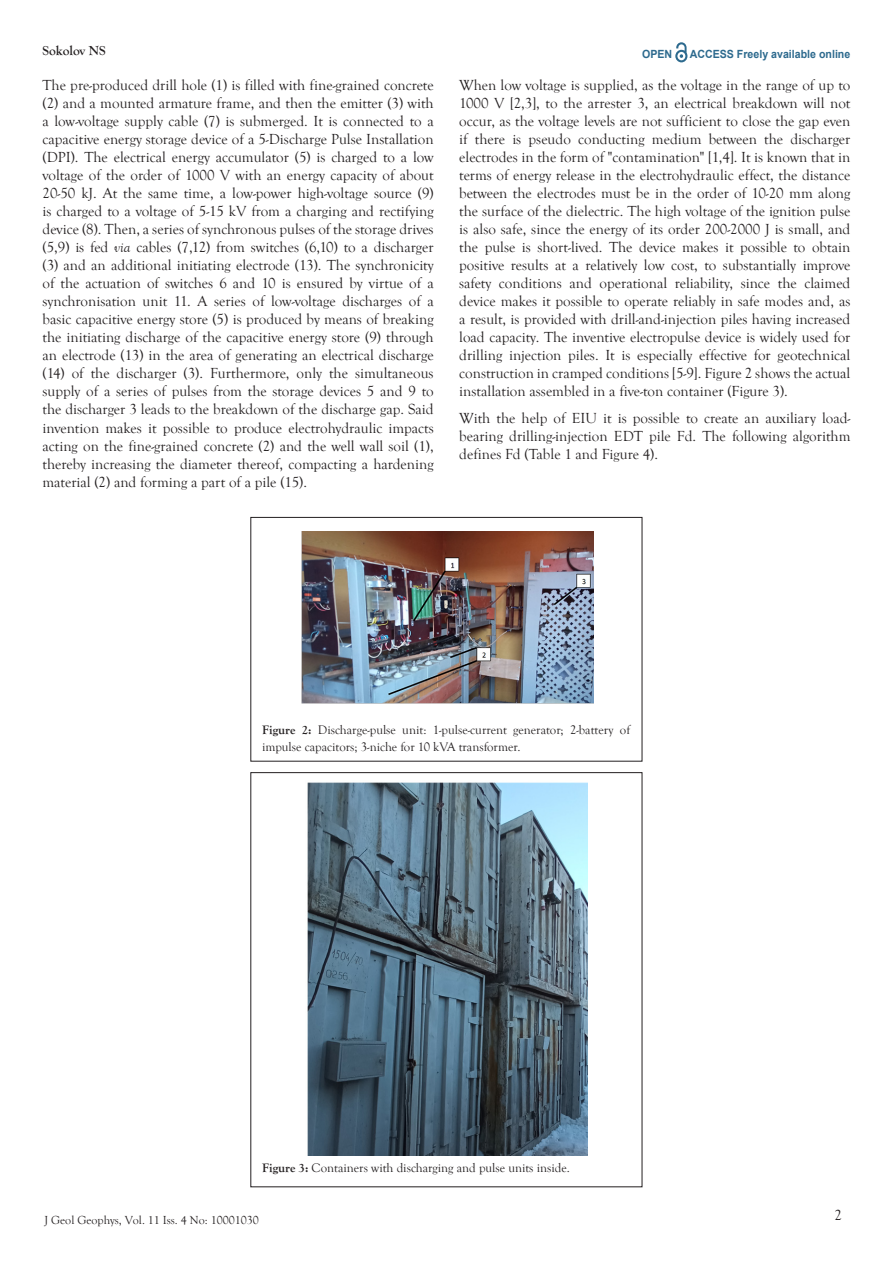
<style>
.page{position:relative;width:893px;height:1263px;background:#fff}
.page>*{position:absolute;margin:0;border:0;box-sizing:border-box;transform-origin:0 0}
.t1{font:15px/18px "Goudy Old Style T";color:#231f20;text-align:justify}
.t2{font:700 13.5px "Goudy Old Style T";color:#231f20}
.t3{font:12.75px/16.2px "Goudy Old Style T";color:#231f20}
.t4{font:12px "Goudy Old Style T";color:#231f20}
.t5{font:700 11.25px "Arial";color:#2d6a8e;scale:.94 1}
.s1{font-style:italic}
.s2{font-weight:700}
</style>
<div class="page">
<svg style="left:675px;top:43px;width:12px;height:19px"></svg>
<div style="left:251px;top:517px;width:391px;height:244px;border:1px solid #231f20"></div>
<img style="left:302px;top:531px;width:291px;height:173px">
<img style="left:307px;top:782px;width:280px;height:373px">
<p class="t2" style="left:43px;top:43px;width:65px">Sokolov NS</p>
<p class="t5" style="left:642px;top:47px;width:34px">OPEN</p>
<p class="t5" style="left:690px;top:46px;width:172px">ACCESS Freely available online</p>
<p class="t1" style="left:43px;top:77px;width:393px">The pre-produced drill hole (1) is filled with fine-grained concrete (2) and a mounted armature frame, and then the emitter (3) with a low-voltage supply cable (7) is submerged. It is connected to a capacitive energy storage device of a 5-Discharge Pulse Installation (DPI). The electrical energy accumulator (5) is charged to a low voltage of the order of 1000 V with an energy capacity of about 20-50 kJ. At the same time, a low-power high-voltage source (9) is charged to a voltage of 5-15 kV from a charging and rectifying device (8). Then, a series of synchronous pulses of the storage drives (5,9) is fed <span class="s1">via</span> cables (7,12) from switches (6,10) to a discharger (3) and an additional initiating electrode (13). The synchronicity of the actuation of switches 6 and 10 is ensured by virtue of a synchronisation unit 11. A series of low-voltage discharges of a basic capacitive energy store (5) is produced by means of breaking the initiating discharge of the capacitive energy store (9) through an electrode (13) in the area of generating an electrical discharge (14) of the discharger (3). Furthermore, only the simultaneous supply of a series of pulses from the storage devices 5 and 9 to the discharger 3 leads to the breakdown of the discharge gap. Said invention makes it possible to produce electrohydraulic impacts acting on the fine-grained concrete (2) and the well wall soil (1), thereby increasing the diameter thereof, compacting a hardening material (2) and forming a part of a pile (15).</p>
<p class="t1" style="left:459px;top:77px;width:393px">When low voltage is supplied, as the voltage in the range of up to 1000 V [2,3], to the arrester 3, an electrical breakdown will not occur, as the voltage levels are not sufficient to close the gap even if there is pseudo conducting medium between the discharger electrodes in the form of "contamination" [1,4]. It is known that in terms of energy release in the electrohydraulic effect, the distance between the electrodes must be in the order of 10-20 mm along the surface of the dielectric. The high voltage of the ignition pulse is also safe, since the energy of its order 200-2000 J is small, and the pulse is short-lived. The device makes it possible to obtain positive results at a relatively low cost, to substantially improve safety conditions and operational reliability, since the claimed device makes it possible to operate reliably in safe modes and, as a result, is provided with drill-and-injection piles having increased load capacity. The inventive electropulse device is widely used for drilling injection piles. It is especially effective for geotechnical construction in cramped conditions [5-9]. Figure 2 shows the actual installation assembled in a five-ton container (Figure 3).</p>
<p class="t1" style="left:459px;top:409px;width:393px">With the help of EIU it is possible to create an auxiliary load&shy;bearing drilling-injection EDT pile Fd. The following algorithm defines Fd (Table 1 and Figure 4).</p>
<p class="t3" style="left:262px;top:722px;width:369px"><span class="s2">Figure 2:</span> Discharge-pulse unit: 1-pulse-current generator; 2-battery of impulse capacitors; 3-niche for 10 kVA transformer.</p>
<p class="t3" style="left:262px;top:1160px;width:309px"><span class="s2">Figure 3:</span> Containers with discharging and pulse units inside.</p>
<p class="t4" style="left:45px;top:1213px;width:216px">J Geol Geophys, Vol. 11 Iss. 4 No: 10001030</p>
<p class="t1" style="left:834px;top:1207px;width:9px">2</p>
</div>
